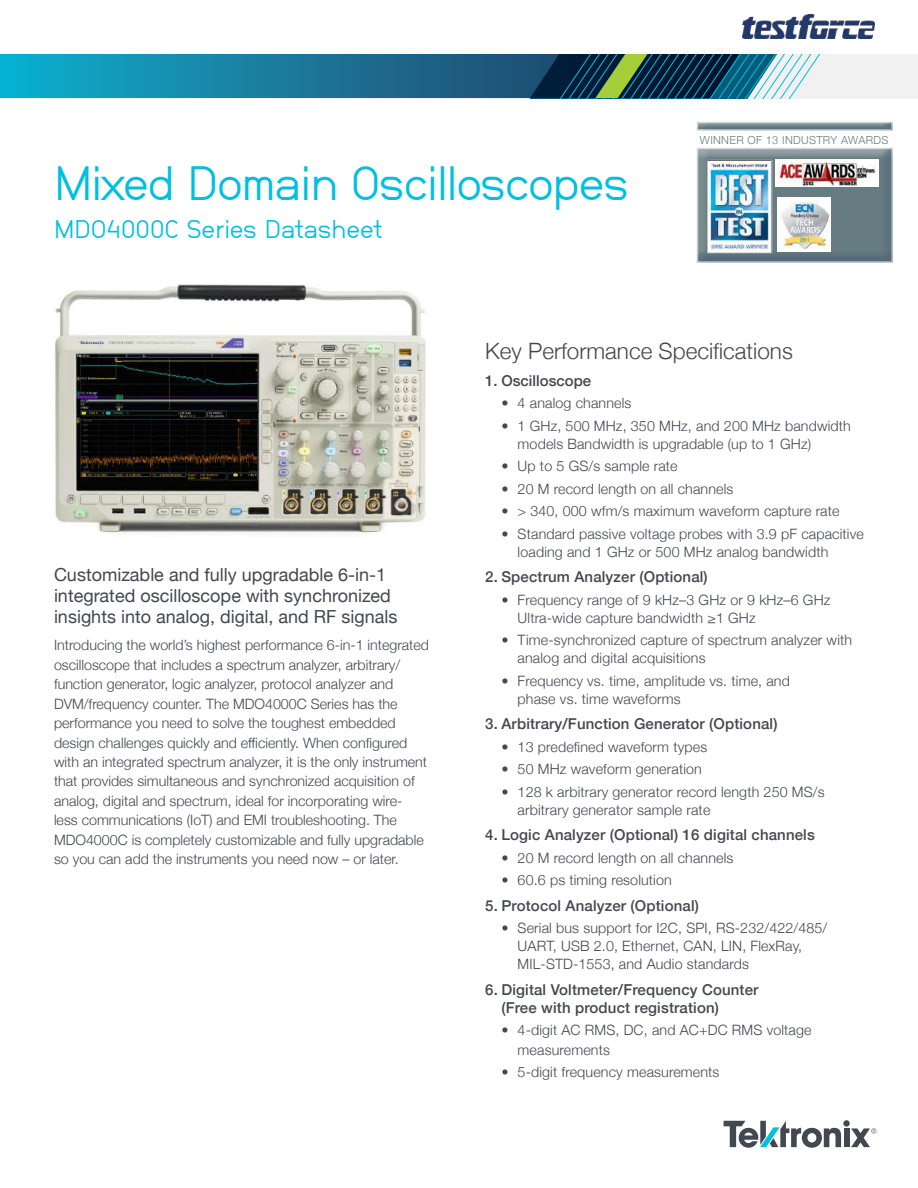
<style>
.page{position:relative;width:918px;height:1188px;background:#fff}
.page>*{position:absolute;margin:0;border:0;box-sizing:border-box;transform-origin:0 0}
.t1{font:48px "NB Grotesk";letter-spacing:-.025em;color:#00bfdf}
.t2{font:25.5px "NB Grotesk";color:#00bfdf}
.t3{font:300 22.5px "Helvetica Neue";color:#43474f}
.t4{font:18px/21px "Helvetica Neue";color:#43474f}
.t5{font:500 15px/18px "Helvetica Neue";letter-spacing:.01em;color:#43474f}
.t6{font:300 14.25px/19.5px "Helvetica Neue";letter-spacing:.01em;color:#43474f}
.t7{font:300 11.1px "Helvetica Neue";letter-spacing:.03em;color:#667c82}
</style>
<div class="page">
<img style="left:54px;top:285px;width:372px;height:249px">
<svg style="left:0;top:54px;width:918px;height:44px"></svg>
<div style="left:844px;top:1128px;width:5px;height:19px;background:#43474f"></div>
<svg style="left:843px;top:1120px;width:7px;height:7px"></svg>
<svg style="left:724px;top:1121px;width:117px;height:27px"></svg>
<svg style="left:851px;top:1128px;width:25px;height:19px"></svg>
<div style="left:693px;top:148px;width:201px;height:115px;background:#9bb1cf;opacity:.45"></div>
<div style="left:695px;top:121px;width:199px;height:10px;background:#9bb1cf;opacity:.45"></div>
<img style="left:706px;top:158px;width:66px;height:97px">
<div style="left:775px;top:160px;width:103px;height:27px;background:#fff"></div>
<img style="left:778px;top:160px;width:98px;height:27px">
<img style="left:777px;top:197px;width:54px;height:55px">
<img style="left:742px;top:14px;width:132px;height:25px">
<h1 class="t1" style="left:54px;top:156px;width:577px">Mixed Domain Oscilloscopes</h1>
<h2 class="t2" style="left:54px;top:214px;width:330px">MDO4000C Series Datasheet</h2>
<p class="t7" style="left:700px;top:132px;width:190px">WINNER OF 13 INDUSTRY AWARDS</p>
<p class="t4" style="left:54px;top:565px;width:345px">Customizable and fully upgradable 6-in-1 integrated oscilloscope with synchronized insights into analog, digital, and RF signals</p>
<p class="t6" style="left:54px;top:634px;width:377px">Introducing the world’s highest performance 6-in-1 integrated oscilloscope that includes a spectrum analyzer, arbitrary/ function generator, logic analyzer, protocol analyzer and DVM/frequency counter. The MDO4000C Series has the performance you need to solve the toughest embedded design challenges quickly and efficiently. When configured with an integrated spectrum analyzer, it is the only instrument that provides simultaneous and synchronized acquisition of analog, digital and spectrum, ideal for incorporating wire&shy;less communications (IoT) and EMI troubleshooting. The MDO4000C is completely customizable and fully upgradable so you can add the instruments you need now – or later.</p>
<h3 class="t3" style="left:485px;top:333px;width:309px">Key Performance Specifications</h3>
<p class="t5" style="left:485px;top:371px;width:107px">1. Oscilloscope</p>
<p class="t6" style="left:501px;top:392px;width:131px">• 4 analog channels</p>
<p class="t6" style="left:518px;top:416px;width:335px;line-height:18px;text-indent:-16px">• 1 GHz, 500 MHz, 350 MHz, and 200 MHz bandwidth models Bandwidth is upgradable (up to 1 GHz)</p>
<p class="t6" style="left:501px;top:455px;width:178px">• Up to 5 GS/s sample rate</p>
<p class="t6" style="left:501px;top:478px;width:233px">• 20 M record length on all channels</p>
<p class="t6" style="left:501px;top:500px;width:340px">• &gt; 340, 000 wfm/s maximum waveform capture rate</p>
<p class="t6" style="left:518px;top:524px;width:348px;line-height:18px;text-indent:-16px">• Standard passive voltage probes with 3.9 pF capacitive loading and 1 GHz or 500 MHz analog bandwidth</p>
<p class="t5" style="left:485px;top:567px;width:224px">2. Spectrum Analyzer (Optional)</p>
<p class="t6" style="left:518px;top:590px;width:314px;line-height:18px;text-indent:-16px">• Frequency range of 9 kHz–3 GHz or 9 kHz–6 GHz<br>Ultra-wide capture bandwidth ≥1 GHz</p>
<p class="t6" style="left:518px;top:630px;width:336px;line-height:18px;text-indent:-16px">• Time-synchronized capture of spectrum analyzer with analog and digital acquisitions</p>
<p class="t6" style="left:518px;top:671px;width:274px;line-height:18px;text-indent:-16px">• Frequency vs. time, amplitude vs. time, and phase vs. time waveforms</p>
<p class="t5" style="left:485px;top:714px;width:294px">3. Arbitrary/Function Generator (Optional)</p>
<p class="t6" style="left:501px;top:736px;width:207px">• 13 predefined waveform types</p>
<p class="t6" style="left:501px;top:758px;width:202px">• 50 MHz waveform generation</p>
<p class="t6" style="left:518px;top:782px;width:308px;line-height:18px;text-indent:-16px">• 128 k arbitrary generator record length 250 MS/s arbitrary generator sample rate</p>
<p class="t5" style="left:485px;top:825px;width:331px">4. Logic Analyzer (Optional) 16 digital channels</p>
<p class="t6" style="left:501px;top:847px;width:233px">• 20 M record length on all channels</p>
<p class="t6" style="left:501px;top:869px;width:172px">• 60.6 ps timing resolution</p>
<p class="t5" style="left:485px;top:896px;width:215px">5. Protocol Analyzer (Optional)</p>
<p class="t6" style="left:518px;top:918px;width:311px;line-height:18px;text-indent:-16px">• Serial bus support for I2C, SPI, RS-232/422/485/<br>UART, USB 2.0, Ethernet, CAN, LIN, FlexRay,<br>MIL-STD-1553, and Audio standards</p>
<p class="t5" style="left:501px;top:980px;width:259px;text-indent:-16px">6. Digital Voltmeter/Frequency Counter (Free with product registration)</p>
<p class="t6" style="left:518px;top:1019px;width:295px;text-indent:-16px">• 4-digit AC RMS, DC, and AC+DC RMS voltage measurements</p>
<p class="t6" style="left:501px;top:1061px;width:220px">• 5-digit frequency measurements</p>
</div>
